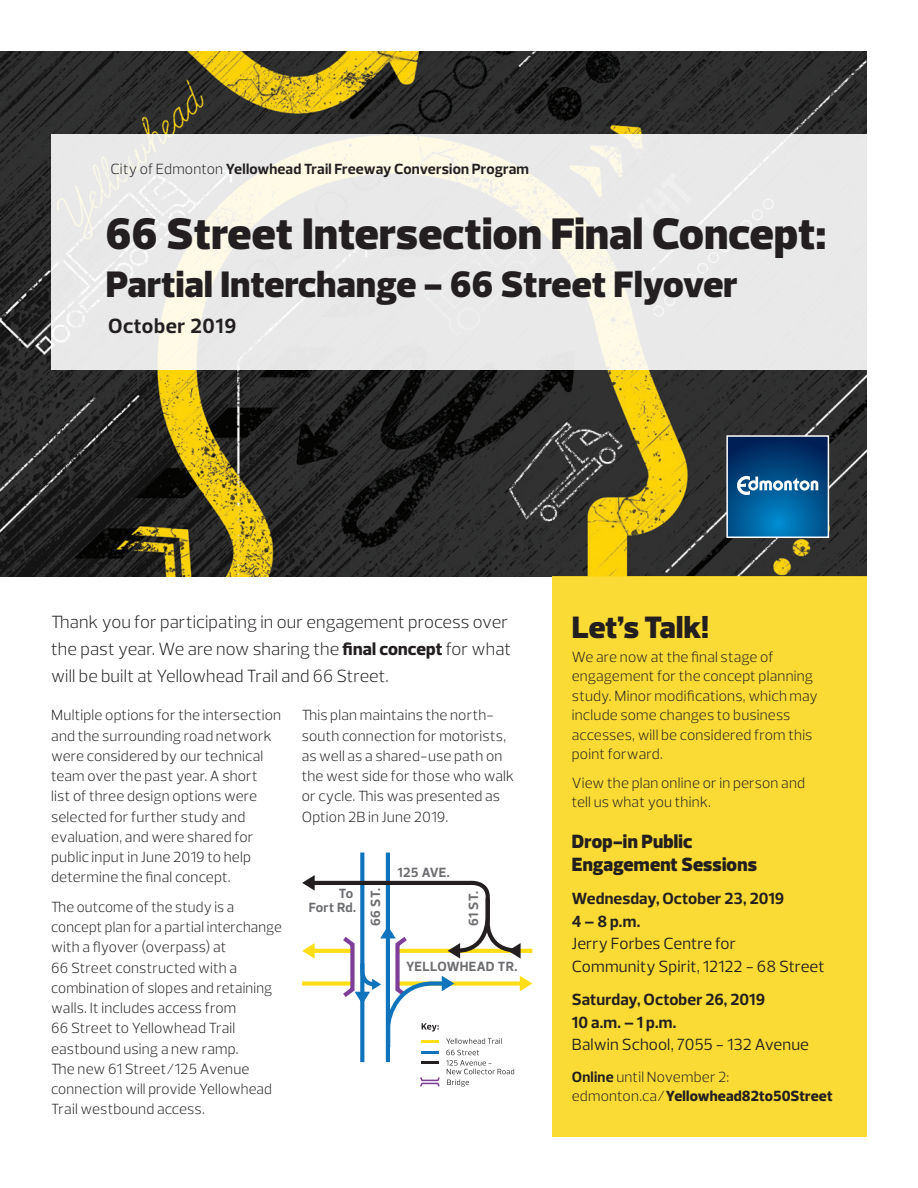
<style>
.page{position:relative;width:918px;height:1188px;background:#fff}
.page>*{position:absolute;margin:0;border:0;box-sizing:border-box;transform-origin:0 0}
.t1{font:900 45px "Prelo";letter-spacing:.01em;color:#231f20}
.t2{font:900 37.5px "Prelo";letter-spacing:.01em;color:#231f20}
.Body{font:900 31.5px "Prelo";color:#231f20}
.t3{font:700 21px "Prelo";letter-spacing:.03em;color:#231f20}
.Body-2{font:900 19.5px/22.5px "Prelo";letter-spacing:.01em;color:#231f20}
.Body-3{font:300 18px/27px "Prelo";letter-spacing:.005em;color:#231f20}
.Body-4{font:16.5px/22.5px "Prelo";letter-spacing:.005em;color:#231f20}
.Body-5{font:700 16.5px/22.5px "Prelo";letter-spacing:.005em;color:#231f20}
.Body-6{font:300 15px/20.2px "Prelo";letter-spacing:.01em;color:#231f20}
.Body-7{font:700 15px "Prelo";letter-spacing:.01em;color:#231f20}
.t4{font:700 13.65px/13.6px "Prelo";letter-spacing:.025em;color:#6c6d70;text-align:right}
.s1{font-weight:300}
.s2{font-weight:800}
.s3{font-weight:700}
.s4{font-weight:400}
</style>
<div class="page">
<img style="left:0;top:51px;width:867px;height:525px">
<svg style="left:51px;top:134px;width:816px;height:235px;background:#ebebe8"></svg>
<svg style="left:360px;top:853px;width:4px;height:22px"></svg>
<hr style="left:386px;top:853px;width:4px;height:209px;background:#1074bc">
<svg style="left:302px;top:875px;width:230px;height:212px"></svg>
<div style="left:552px;top:576px;width:315px;height:561px;background:#fadb35"></div>
<svg style="left:729px;top:438px;width:97px;height:97px;background:#004c86"></svg>
<svg style="left:737px;top:476px;width:81px;height:19px"></svg>
<div style="left:726px;top:435px;width:103px;height:103px;border:2px solid #fff"></div>
<p class="Body-7" style="left:110px;top:160px;width:420px"><span class="s1">City of Edmonton</span> Yellowhead Trail Freeway Conversion Program</p>
<p class="t1" style="left:106px;top:205px;width:722px">66 Street Intersection Final Concept:</p>
<p class="t2" style="left:106px;top:261px;width:633px">Partial Interchange - 66 Street Flyover</p>
<p class="t3" style="left:108px;top:313px;width:130px">October 2019</p>
<p class="Body-3" style="left:51px;top:608px;width:462px">Thank you for participating in our engagement process over the past year. We are now sharing the <span class="s2">final concept</span> for what will be built at Yellowhead Trail and 66 Street.</p>
<p class="Body-6" style="left:51px;top:705px;width:232px">Multiple options for the intersection and the surrounding road network were considered by our technical team over the past year. A short<br>list of three design options were selected for further study and evaluation, and were shared for public input in June 2019 to help determine the final concept.</p>
<p class="Body-6" style="left:51px;top:897px;width:232px">The outcome of the study is a concept plan for a partial interchange with a flyover (overpass) at<br>66 Street constructed with a combination of slopes and retaining walls. It includes access from<br>66 Street to Yellowhead Trail eastbound using a new ramp.<br>The new 61 Street/125 Avenue connection will provide Yellowhead<br>Trail westbound access.</p>
<p class="Body-6" style="left:302px;top:705px;width:214px">This plan maintains the north&shy;south connection for motorists, as well as a shared-use path on the west side for those who walk or cycle. This was presented as<br>Option 2B in June 2019.</p>
<p class="t4" style="left:309px;top:887px;width:49px">To<br>Fort Rd.</p>
<p class="t4" style="left:369px;top:926px;width:39px;rotate:-90deg">66 ST.</p>
<p class="t4" style="left:397px;top:866px;width:54px">125 AVE.</p>
<p class="t4" style="left:467px;top:926px;width:37px;rotate:-90deg">61 ST.</p>
<p class="t4" style="left:406px;top:960px;width:113px">YELLOWHEAD TR.</p>
<p class="Body" style="left:572px;top:607px;width:138px">Let’s Talk!</p>
<p class="Body-6" style="left:572px;top:647px;width:248px;line-height:19.5px">We are now at the final stage of engagement for the concept planning study. Minor modifications, which may include some changes to business accesses, will be considered from this point forward.</p>
<p class="Body-6" style="left:572px;top:773px;width:235px;line-height:19.5px">View the plan online or in person and tell us what you think.</p>
<p class="Body-2" style="left:572px;top:830px;width:187px">Drop-in Public<br>Engagement Sessions</p>
<p class="Body-4" style="left:572px;top:887px;width:254px"><span class="s3">Wednesday, October 23, 2019<br>4 – 8 p.m.<br></span>Jerry Forbes Centre for<br>Community Spirit, 12122 - 68 Street</p>
<p class="Body-5" style="left:572px;top:988px;width:239px">Saturday, October 26, 2019<br>10 a.m. – 1 p.m.<br><span class="s4">Balwin School, 7055 - 132 Avenue</span></p>
<p class="Body-6" style="left:572px;top:1067px;width:262px;line-height:19.5px"><span class="s3">Online</span> until November 2: edmonton.ca/<span class="s2">Yellowhead82to50Street</span></p>
</div>
